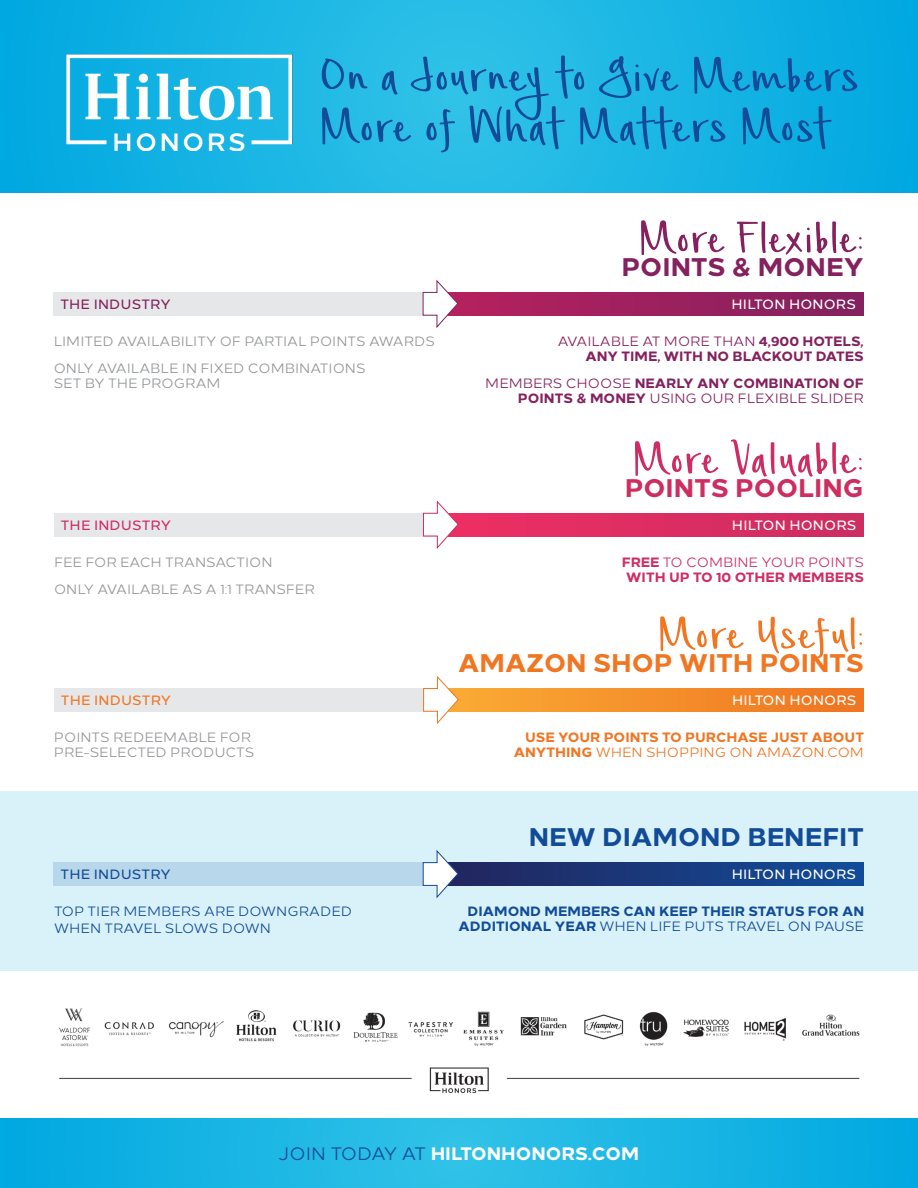
<style>
.page{position:relative;width:918px;height:1188px;background:#fff}
.page>*{position:absolute;margin:0;border:0;box-sizing:border-box;transform-origin:0 0}
.t1{font:64.5px "Simple Joys";color:#ce2d62}
.t2{font:64.5px "Simple Joys";color:#84215e}
.t3{font:64.5px "Simple Joys";letter-spacing:-.005em;color:#f07622}
.t4{font:800 25.5px "Loew";color:#f07622}
.t5{font:800 25.5px "Loew";color:#124c98}
.t6{font:800 25.5px "Loew";color:#ce2d62}
.t7{font:800 25.5px "Loew";color:#84215e}
.t8{font:800 18px "Loew";color:#fff}
.t9{font:13.5px/15px "Loew";color:#939598}
.t10{font:800 13.5px/15px "Loew";color:#124c98;text-align:right}
.t11{font:13.5px/15px "Loew";color:#84215e;text-align:right}
.t12{font:800 13.5px/15px "Loew";color:#f07622;text-align:right}
.t13{font:800 13.5px/15px "Loew";color:#84215e;text-align:right}
.t14{font:500 13.5px "Loew";letter-spacing:.01em;color:#fff}
.t15{font:13.5px/16.5px "Loew";color:#124c98}
.t16{font:800 13.5px/15px "Loew";color:#ce2d62;text-align:center}
.t17{font:500 13.5px "Loew";letter-spacing:.01em;color:#ce2d62}
.t18{font:500 13.5px "Loew";letter-spacing:.01em;color:#f07622}
.t19{font:500 13.5px "Loew";letter-spacing:.01em;color:#124c98}
.t20{font:500 13.5px "Loew";letter-spacing:.01em;color:#84215e}
.s1{font-weight:400}
.s2{font-weight:800}
.s3{font-weight:400;color:#124c98}
</style>
<div class="page">
<svg style="left:0;top:0;width:918px;height:192px;background:#14b2e3"></svg>
<img style="left:59px;top:1008px;width:801px;height:86px">
<div style="left:54px;top:513px;width:458px;height:24px;background:#e6e7e9"></div>
<div style="left:437px;top:513px;width:427px;height:24px;background:#ce2d62"></div>
<div style="left:437px;top:513px;width:408px;height:24px;background:linear-gradient(to right,#ef2e64,#ce2d62)"></div>
<svg style="left:423px;top:501px;width:36px;height:48px"></svg>
<div style="left:54px;top:688px;width:459px;height:24px;background:#e6e7e9"></div>
<div style="left:437px;top:688px;width:427px;height:24px;background:#f07622"></div>
<div style="left:437px;top:688px;width:408px;height:24px;background:linear-gradient(to right,#fbad36,#f07622)"></div>
<svg style="left:423px;top:676px;width:36px;height:48px"></svg>
<div style="left:0;top:791px;width:918px;height:180px;background:#d9f2fa"></div>
<div style="left:54px;top:862px;width:458px;height:24px;background:#b9d7ea"></div>
<div style="left:437px;top:862px;width:427px;height:24px;background:#124c98"></div>
<div style="left:437px;top:862px;width:408px;height:24px;background:linear-gradient(to right,#23245c,#124b97)"></div>
<svg style="left:422px;top:850px;width:37px;height:49px"></svg>
<img style="left:66px;top:54px;width:228px;height:97px">
<svg style="left:322px;top:55px;width:535px;height:97px;background:#1ca6d8"></svg>
<svg style="left:0;top:1119px;width:918px;height:69px;background:#18b5e4"></svg>
<div style="left:54px;top:292px;width:458px;height:24px;background:#e6e7e9"></div>
<div style="left:437px;top:292px;width:426px;height:24px;background:#84215e"></div>
<div style="left:437px;top:292px;width:407px;height:24px;background:linear-gradient(to right,#b8215e,#84215e)"></div>
<svg style="left:422px;top:280px;width:37px;height:48px"></svg>
<p class="t2" style="left:638px;top:210px;width:227px">More Flexible:</p>
<p class="t7" style="left:621px;top:246px;width:244px">POINTS &amp; MONEY</p>
<p class="t20" style="left:60px;top:293px;width:112px">THE INDUSTRY</p>
<p class="t14" style="left:732px;top:293px;width:126px">HILTON HONORS</p>
<p class="t9" style="left:54px;top:333px;width:383px">LIMITED AVAILABILITY OF PARTIAL POINTS AWARDS</p>
<p class="t9" style="left:54px;top:360px;width:313px">ONLY AVAILABLE IN FIXED COMBINATIONS<br>SET BY THE PROGRAM</p>
<p class="t13" style="left:558px;top:333px;width:307px"><span class="s1">AVAILABLE AT MORE THAN</span> 4,900 HOTELS,<br>ANY TIME, WITH NO BLACKOUT DATES</p>
<p class="t11" style="left:485px;top:375px;width:380px">MEMBERS CHOOSE <span class="s2">NEARLY ANY COMBINATION OF<br>POINTS &amp; MONEY</span> USING OUR FLEXIBLE SLIDER</p>
<p class="t1" style="left:632px;top:431px;width:233px">More Valuable:</p>
<p class="t6" style="left:625px;top:467px;width:240px">POINTS POOLING</p>
<p class="t17" style="left:61px;top:514px;width:112px">THE INDUSTRY</p>
<p class="t14" style="left:732px;top:514px;width:126px">HILTON HONORS</p>
<p class="t9" style="left:54px;top:553px;width:220px">FEE FOR EACH TRANSACTION</p>
<p class="t9" style="left:54px;top:580px;width:262px">ONLY AVAILABLE AS A 1:1 TRANSFER</p>
<p class="t16" style="left:622px;top:553px;width:244px">FREE <span class="s1">TO COMBINE YOUR POINTS<br></span>WITH UP TO 10 OTHER MEMBERS</p>
<p class="t3" style="left:657px;top:606px;width:208px">More Useful:</p>
<p class="t4" style="left:458px;top:642px;width:407px">AMAZON SHOP WITH POINTS</p>
<p class="t18" style="left:61px;top:690px;width:112px">THE INDUSTRY</p>
<p class="t14" style="left:732px;top:690px;width:126px">HILTON HONORS</p>
<p class="t9" style="left:54px;top:729px;width:202px">POINTS REDEEMABLE FOR<br>PRE-SELECTED PRODUCTS</p>
<p class="t12" style="left:514px;top:729px;width:352px">USE YOUR POINTS TO PURCHASE JUST ABOUT<br>ANYTHING <span class="s1">WHEN SHOPPING ON AMAZON.COM</span></p>
<p class="t5" style="left:529px;top:816px;width:337px">NEW DIAMOND BENEFIT</p>
<p class="t19" style="left:61px;top:864px;width:112px">THE INDUSTRY</p>
<p class="t14" style="left:732px;top:864px;width:126px">HILTON HONORS</p>
<p class="t15" style="left:54px;top:902px;width:300px">TOP TIER MEMBERS ARE DOWNGRADED<br>WHEN TRAVEL SLOWS DOWN</p>
<p class="t10" style="left:459px;top:903px;width:407px">DIAMOND MEMBERS CAN KEEP THEIR STATUS FOR AN<br>ADDITIONAL YEAR <span class="s1">WHEN LIFE PUTS TRAVEL ON PAUSE</span></p>
<p class="t8" style="left:279px;top:1139px;width:362px"><span class="s3">JOIN TODAY AT</span> HILTONHONORS.COM</p>
</div>
